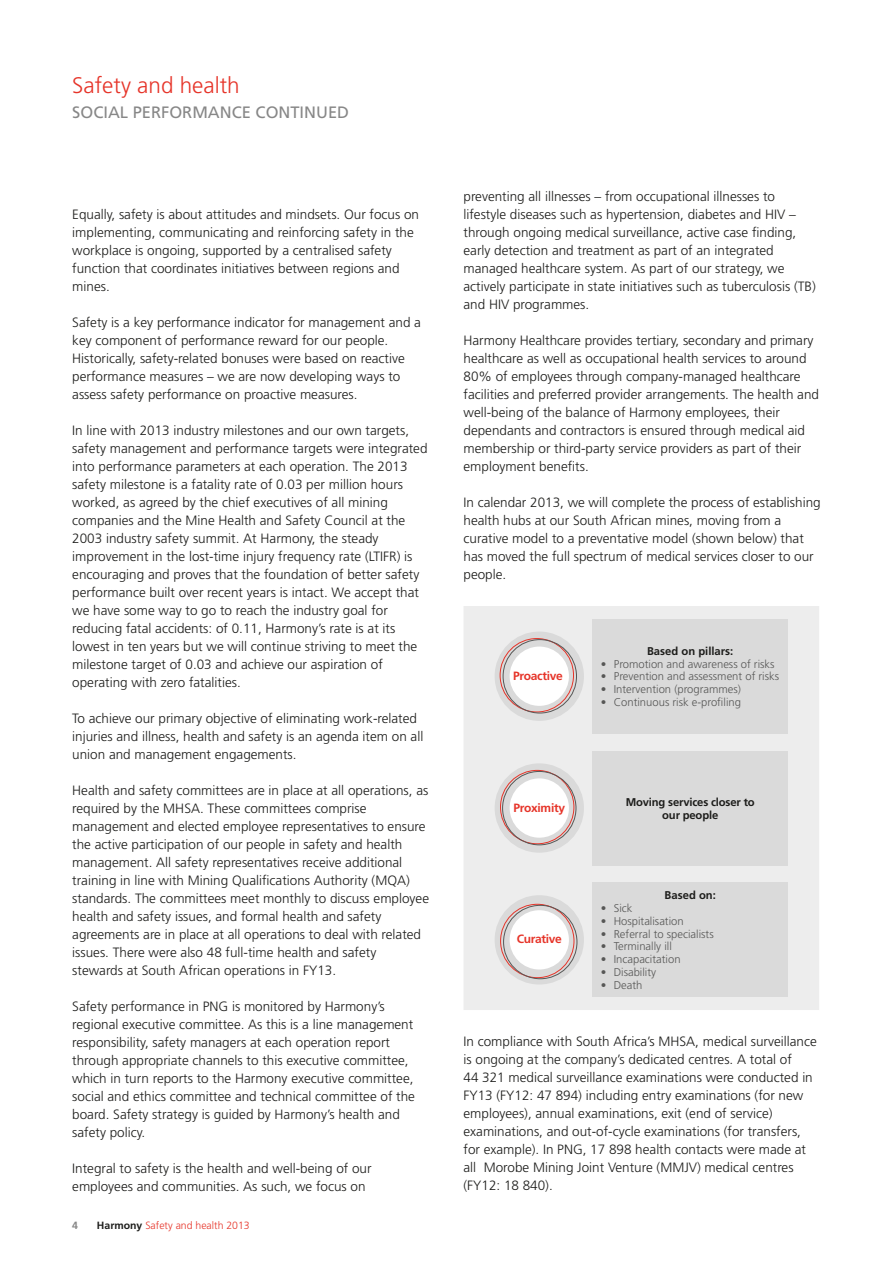
<style>
.page{position:relative;width:893px;height:1263px;background:#fff}
.page>*{position:absolute;margin:0;border:0;box-sizing:border-box;transform-origin:0 0}
.t1{font:300 22.5px "Frutiger LT Std";color:#e63429}
.t2{font:16.5px "Frutiger LT Std";color:#878787}
.t3{font:300 13.5px/18px "Frutiger LT Std";color:#1d1d1b}
.t4{font:700 12px "Frutiger LT Std";letter-spacing:-.02em;color:#e63429}
.t5{font:300 11.25px "Frutiger LT Std";color:#575756}
.t6{font:700 11.25px/12.8px "Frutiger LT Std";letter-spacing:-.015em;color:#1d1d1b;text-align:center}
.t7{font:300 10.5px "Frutiger LT Std";color:#e63429}
.t8{font:700 10.5px "Frutiger LT Std";color:#878787}
.s1{font-weight:700;color:#1d1d1b}
</style>
<div class="page">
<div style="left:464px;top:606px;width:355px;height:404px;background:#ededed"></div>
<svg style="left:502px;top:639px;width:74px;height:74px"></svg>
<div style="left:495px;top:631px;width:89px;height:90px;border:15px solid #dadada;border-radius:50%"></div>
<div style="left:503px;top:639px;width:74px;height:74px;border:1px solid #575756;border-radius:50%"></div>
<div style="left:592px;top:619px;width:196px;height:115px;background:#dadada"></div>
<svg style="left:502px;top:771px;width:74px;height:74px"></svg>
<div style="left:495px;top:763px;width:89px;height:90px;border:15px solid #dadada;border-radius:50%"></div>
<div style="left:502px;top:771px;width:74px;height:74px;border:1px solid #575756;border-radius:50%"></div>
<div style="left:592px;top:751px;width:196px;height:114px;background:#dadada"></div>
<svg style="left:502px;top:903px;width:74px;height:74px"></svg>
<div style="left:495px;top:895px;width:89px;height:89px;border:15px solid #dadada;border-radius:50%"></div>
<div style="left:503px;top:905px;width:74px;height:74px;border:1px solid #575756;border-radius:50%"></div>
<div style="left:592px;top:882px;width:196px;height:115px;background:#dadada"></div>
<h1 class="t1" style="left:72px;top:73px;width:169px">Safety and health</h1>
<p class="t2" style="left:72px;top:103px;width:278px">SOCIAL PERFORMANCE CONTINUED</p>
<p class="t3" style="left:72px;top:206px;width:348px">Equally, safety is about attitudes and mindsets. Our focus on implementing, communicating and reinforcing safety in the workplace is ongoing, supported by a centralised safety function that coordinates initiatives between regions and mines.</p>
<p class="t3" style="left:72px;top:314px;width:350px">Safety is a key performance indicator for management and a key component of performance reward for our people.<br>Historically, safety-related bonuses were based on reactive performance measures – we are now developing ways to assess safety performance on proactive measures.</p>
<p class="t3" style="left:72px;top:422px;width:357px">In line with 2013 industry milestones and our own targets, safety management and performance targets were integrated into performance parameters at each operation. The 2013 safety milestone is a fatality rate of 0.03 per million hours worked, as agreed by the chief executives of all mining companies and the Mine Health and Safety Council at the 2003 industry safety summit. At Harmony, the steady improvement in the lost-time injury frequency rate (LTIFR) is encouraging and proves that the foundation of better safety performance built over recent years is intact. We accept that we have some way to go to reach the industry goal for reducing fatal accidents: of 0.11, Harmony’s rate is at its lowest in ten years but we will continue striving to meet the milestone target of 0.03 and achieve our aspiration of operating with zero fatalities.</p>
<p class="t3" style="left:72px;top:710px;width:353px">To achieve our primary objective of eliminating work-related injuries and illness, health and safety is an agenda item on all union and management engagements.</p>
<p class="t3" style="left:72px;top:782px;width:358px">Health and safety committees are in place at all operations, as required by the MHSA. These committees comprise management and elected employee representatives to ensure the active participation of our people in safety and health management. All safety representatives receive additional training in line with Mining Qualifications Authority (MQA) standards. The committees meet monthly to discuss employee health and safety issues, and formal health and safety agreements are in place at all operations to deal with related issues. There were also 48 full-time health and safety stewards at South African operations in FY13.</p>
<p class="t3" style="left:72px;top:998px;width:344px">Safety performance in PNG is monitored by Harmony’s regional executive committee. As this is a line management responsibility, safety managers at each operation report through appropriate channels to this executive committee, which in turn reports to the Harmony executive committee, social and ethics committee and technical committee of the board. Safety strategy is guided by Harmony’s health and safety policy.</p>
<p class="t3" style="left:72px;top:1160px;width:301px">Integral to safety is the health and well-being of our employees and communities. As such, we focus on</p>
<p class="t8" style="left:72px;top:1219px;width:7px">4</p>
<p class="t7" style="left:97px;top:1219px;width:154px"><span class="s1">Harmony</span> Safety and health 2013</p>
<p class="t3" style="left:463px;top:188px;width:354px">preventing all illnesses – from occupational illnesses to lifestyle diseases such as hypertension, diabetes and HIV – through ongoing medical surveillance, active case finding, early detection and treatment as part of an integrated managed healthcare system. As part of our strategy, we actively participate in state initiatives such as tuberculosis (TB) and HIV programmes.</p>
<p class="t3" style="left:463px;top:332px;width:357px">Harmony Healthcare provides tertiary, secondary and primary healthcare as well as occupational health services to around 80% of employees through company-managed healthcare facilities and preferred provider arrangements. The health and well-being of the balance of Harmony employees, their dependants and contractors is ensured through medical aid membership or third-party service providers as part of their employment benefits.</p>
<p class="t3" style="left:463px;top:494px;width:359px">In calendar 2013, we will complete the process of establishing health hubs at our South African mines, moving from a curative model to a preventative model (shown below) that has moved the full spectrum of medical services closer to our people.</p>
<p class="t4" style="left:513px;top:669px;width:51px">Proactive</p>
<p class="t6" style="left:647px;top:645px;width:88px">Based on pillars:</p>
<p class="t5" style="left:601px;top:657px;width:175px">• Promotion and awareness of risks</p>
<p class="t5" style="left:601px;top:670px;width:180px">• Prevention and assessment of risks</p>
<p class="t5" style="left:601px;top:683px;width:142px">• Intervention (programmes)</p>
<p class="t5" style="left:601px;top:696px;width:142px">• Continuous risk e-profiling</p>
<p class="t4" style="left:513px;top:801px;width:53px">Proximity</p>
<p class="t6" style="left:626px;top:796px;width:131px">Moving services closer to our people</p>
<p class="t4" style="left:517px;top:932px;width:47px">Curative</p>
<p class="t6" style="left:665px;top:889px;width:53px">Based on:</p>
<p class="t5" style="left:601px;top:902px;width:33px">• Sick</p>
<p class="t5" style="left:601px;top:915px;width:84px">• Hospitalisation</p>
<p class="t5" style="left:601px;top:927px;width:114px">• Referral to specialists</p>
<p class="t5" style="left:601px;top:940px;width:72px">• Terminally ill</p>
<p class="t5" style="left:601px;top:953px;width:81px">• Incapacitation</p>
<p class="t5" style="left:601px;top:966px;width:57px">• Disability</p>
<p class="t5" style="left:601px;top:978px;width:43px">• Death</p>
<p class="t3" style="left:463px;top:1032px;width:355px">In compliance with South Africa’s MHSA, medical surveillance is ongoing at the company’s dedicated centres. A total of<br>44 321 medical surveillance examinations were conducted in FY13 (FY12: 47 894) including entry examinations (for new employees), annual examinations, exit (end of service) examinations, and out-of-cycle examinations (for transfers, for example). In PNG, 17 898 health contacts were made at all Morobe Mining Joint Venture (MMJV) medical centres (FY12: 18 840).</p>
</div>
